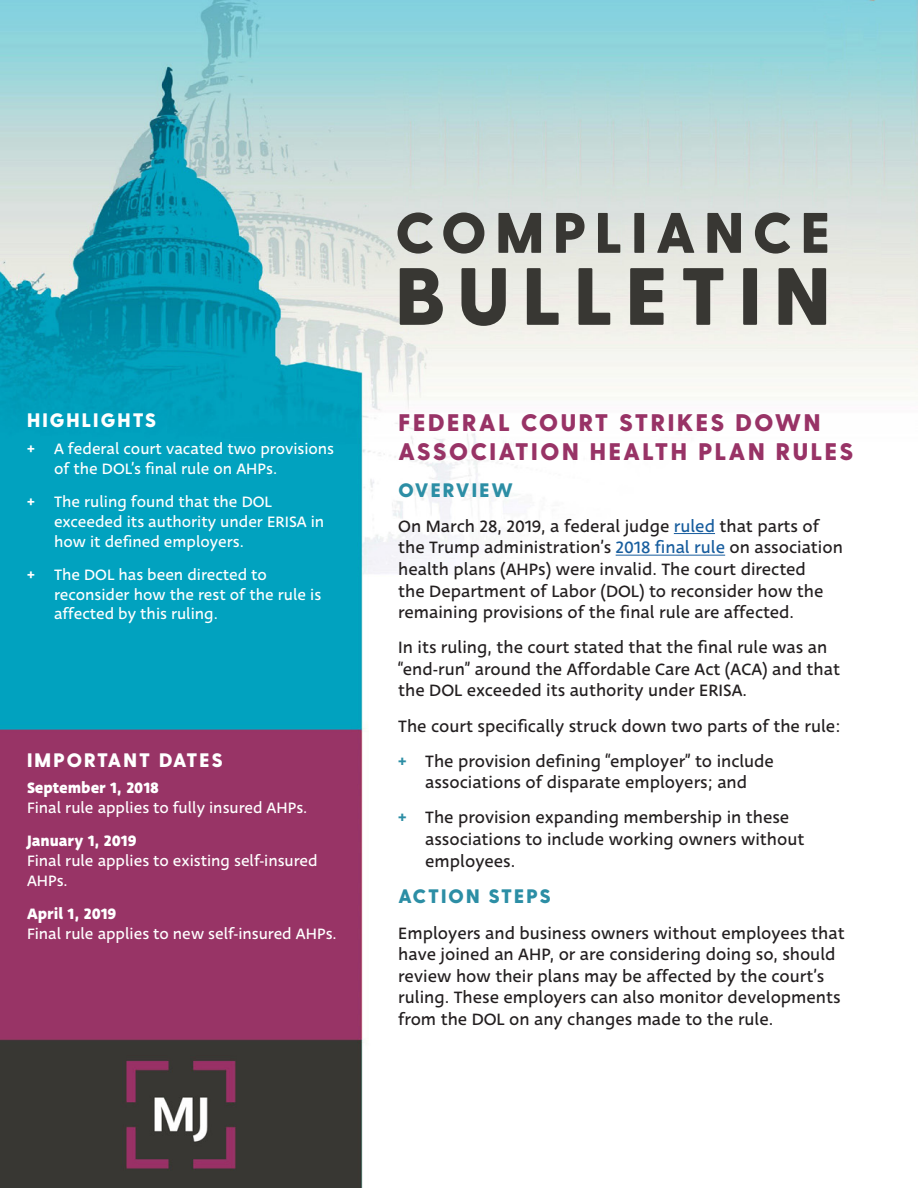
<style>
.page{position:relative;width:918px;height:1188px;background:#fff}
.page>*{position:absolute;margin:0;border:0;box-sizing:border-box;transform-origin:0 0}
.t1{font:800 81px "Greycliff CF";letter-spacing:.16em;color:#383733}
.t2{font:800 57px "Greycliff CF";letter-spacing:.16em;color:#383733}
.t3{font:800 24px/28.8px "Greycliff CF";letter-spacing:.11em;color:#983366}
.Sidebar_header{font:800 19.5px "Greycliff CF";letter-spacing:.11em;color:#fff}
.t4{font:800 19.5px "Greycliff CF";letter-spacing:.11em;color:#2c8ea5}
.t5{font:18px/21.6px "Deva Ideal";color:#231f20}
.Sidebar_content{font:16.5px/19.8px "Deva Ideal";color:#fff}
.Sidebar_Subhead{font:700 16.5px "Deva Ideal";color:#fff}
.s1{font-weight:500}
.s2{color:#175d9e}
.s3{font-weight:500;color:#2c8ea5}
</style>
<div class="page">
<img style="left:0;top:1px;width:918px;height:1187px">
<hr style="left:674px;top:533px;width:41px;height:1px;background:#175d9e">
<hr style="left:616px;top:555px;width:109px;height:1px;background:#175d9e">
<p class="Sidebar_header" style="left:27px;top:409px;width:130px">HIGHLIGHTS</p>
<p class="Sidebar_content" style="left:54px;top:439px;width:282px;text-indent:-27px"><span class="s1">+</span> A federal court vacated two provisions of the DOL’s final rule on AHPs.</p>
<p class="Sidebar_content" style="left:54px;top:492px;width:272px;text-indent:-27px"><span class="s1">+</span> The ruling found that the DOL exceeded its authority under ERISA in how it defined employers.</p>
<p class="Sidebar_content" style="left:54px;top:565px;width:269px;text-indent:-27px"><span class="s1">+</span> The DOL has been directed to reconsider how the rest of the rule is affected by this ruling.</p>
<p class="Sidebar_header" style="left:27px;top:748px;width:197px">IMPORTANT DATES</p>
<p class="Sidebar_Subhead" style="left:27px;top:776px;width:133px">September 1, 2018</p>
<p class="Sidebar_content" style="left:27px;top:798px;width:282px">Final rule applies to fully insured AHPs.</p>
<p class="Sidebar_Subhead" style="left:27px;top:830px;width:111px">January 1, 2019</p>
<p class="Sidebar_content" style="left:27px;top:851px;width:292px">Final rule applies to existing self-insured<br>AHPs.</p>
<p class="Sidebar_Subhead" style="left:27px;top:902px;width:91px">April 1, 2019</p>
<p class="Sidebar_content" style="left:27px;top:924px;width:311px">Final rule applies to new self-insured AHPs.</p>
<h2 class="t2" style="left:396px;top:198px;width:436px">COMPLIANCE</h2>
<h1 class="t1" style="left:395px;top:247px;width:436px">BULLETIN</h1>
<h1 class="t3" style="left:398px;top:409px;width:456px">FEDERAL COURT STRIKES DOWN<br>ASSOCIATION HEALTH PLAN RULES</h1>
<h2 class="t4" style="left:398px;top:478px;width:116px">OVERVIEW</h2>
<p class="t5" style="left:398px;top:515px;width:446px">On March 28, 2019, a federal judge <span class="s2">ruled</span> that parts of the Trump administration’s <span class="s2">2018 final rule</span> on association health plans (AHPs) were invalid. The court directed<br>the Department of Labor (DOL) to reconsider how the remaining provisions of the final rule are affected.</p>
<p class="t5" style="left:398px;top:637px;width:443px">In its ruling, the court stated that the final rule was an “end-run” around the Affordable Care Act (ACA) and that the DOL exceeded its authority under ERISA.</p>
<p class="t5" style="left:398px;top:715px;width:444px">The court specifically struck down two parts of the rule:</p>
<p class="t5" style="left:398px;top:750px;width:377px;text-align:center"><span class="s3">+</span> The provision defining “employer” to include associations of disparate employers; and</p>
<p class="t5" style="left:425px;top:807px;width:381px;text-indent:-27px"><span class="s3">+</span> The provision expanding membership in these associations to include working owners without employees.</p>
<h2 class="t4" style="left:398px;top:885px;width:154px">ACTION STEPS</h2>
<p class="t5" style="left:398px;top:922px;width:448px">Employers and business owners without employees that have joined an AHP, or are considering doing so, should review how their plans may be affected by the court’s ruling. These employers can also monitor developments from the DOL on any changes made to the rule.</p>
</div>
